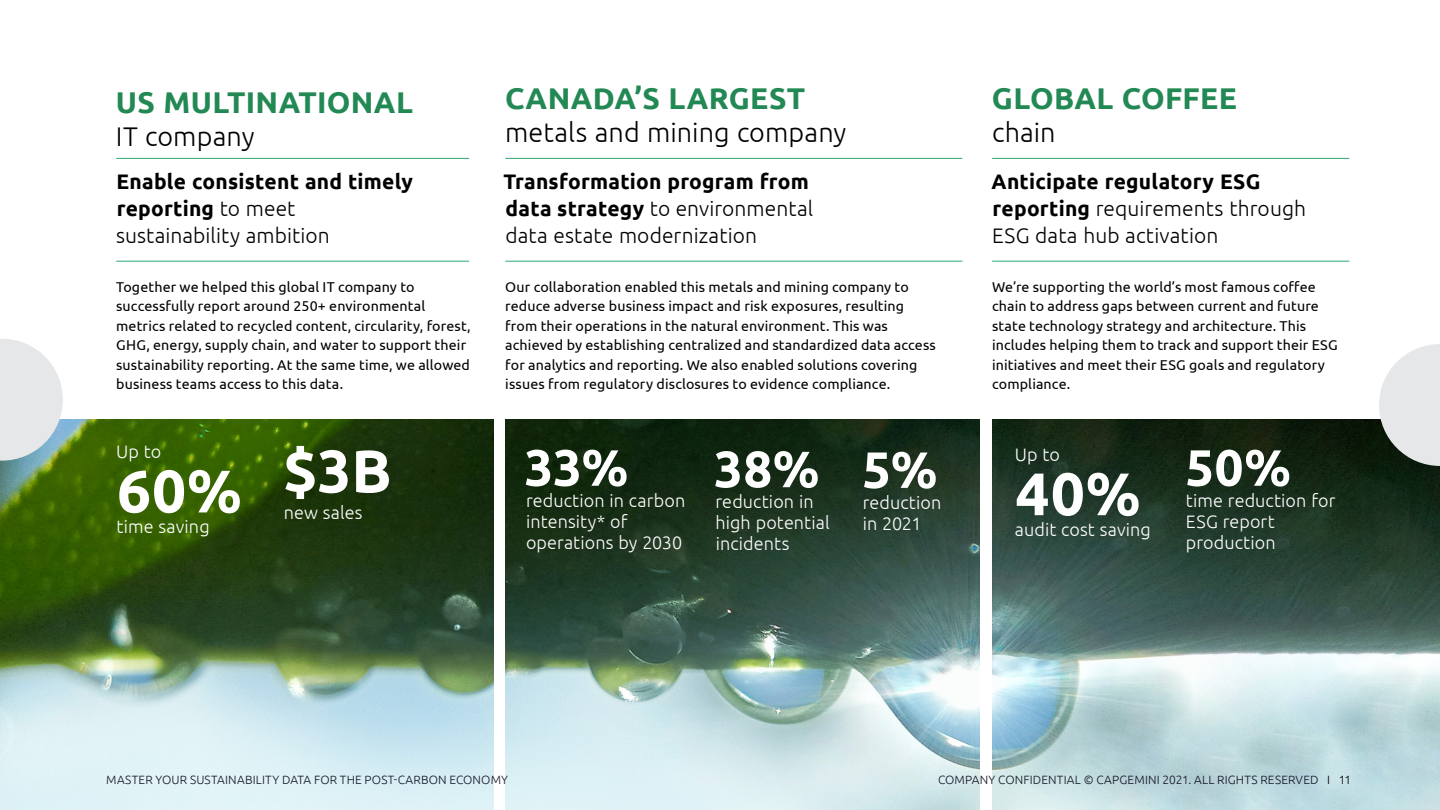
<style>
.page{position:relative;width:1440px;height:810px;background:#fff}
.page>*{position:absolute;margin:0;border:0;box-sizing:border-box;transform-origin:0 0}
.t1{font:700 60px "Ubuntu";color:#fff}
.t2{font:700 51px "Ubuntu";color:#fff}
.t3{font:700 30px "Ubuntu";letter-spacing:.01em;color:#228854}
.t4{font:300 27px "Ubuntu";letter-spacing:.005em;color:#000}
.t5{font:300 21px/27px "Ubuntu";letter-spacing:.005em;color:#000}
.t6{font:700 21px/27px "Ubuntu";letter-spacing:.01em;color:#000}
.t7{font:300 18px/21px "Ubuntu";letter-spacing:.005em;color:#fff}
.t8{font:14.25px/19.5px "Ubuntu";letter-spacing:.01em;color:#000}
.t9{font:300 12px "Ubuntu";letter-spacing:.015em;color:#151625}
.s1{font-weight:300}
.s2{font-weight:700}
.s3{color:#000}
</style>
<div class="page">
<img style="left:0;top:420px;width:493px;height:390px">
<img style="left:505px;top:420px;width:474px;height:390px">
<img style="left:992px;top:420px;width:448px;height:390px">
<hr style="left:116px;top:158px;width:353px;height:1px;background:#2ea873">
<hr style="left:505px;top:158px;width:457px;height:1px;background:#2ea873">
<hr style="left:992px;top:158px;width:357px;height:1px;background:#2ea873">
<hr style="left:116px;top:261px;width:353px;height:1px;background:#2ea873">
<hr style="left:505px;top:261px;width:457px;height:1px;background:#2ea873">
<hr style="left:992px;top:261px;width:357px;height:1px;background:#2ea873">
<svg style="left:0;top:339px;width:63px;height:122px;background:#dde3e4"></svg>
<svg style="left:1379px;top:344px;width:61px;height:122px;background:#d1d3d2"></svg>
<h3 class="t3" style="left:116px;top:84px;width:298px">US MULTINATIONAL</h3>
<h3 class="t4" style="left:116px;top:120px;width:140px">IT company</h3>
<h3 class="t3" style="left:505px;top:80px;width:302px">CANADA’S LARGEST</h3>
<h3 class="t4" style="left:505px;top:116px;width:343px">metals and mining company</h3>
<h3 class="t3" style="left:992px;top:80px;width:247px">GLOBAL COFFEE</h3>
<h3 class="t4" style="left:992px;top:116px;width:65px">chain</h3>
<h3 class="t6" style="left:116px;top:168px;width:298px">Enable consistent and timely reporting <span class="s1">to meet sustainability ambition</span></h3>
<h3 class="t5" style="left:503px;top:168px;width:311px"><span class="s2">Transformation program from data strategy</span> to environmental data estate modernization</h3>
<h3 class="t5" style="left:992px;top:168px;width:316px"><span class="s2">Anticipate regulatory ESG reporting</span> requirements through<br>ESG data hub activation</h3>
<p class="t8" style="left:116px;top:277px;width:356px">Together we helped this global IT company to successfully report around 250+ environmental metrics related to recycled content, circularity, forest, GHG, energy, supply chain, and water to support their sustainability reporting. At the same time, we allowed business teams access to this data.</p>
<p class="t8" style="left:505px;top:277px;width:432px">Our collaboration enabled this metals and mining company to reduce adverse business impact and risk exposures, resulting from their operations in the natural environment. This was achieved by establishing centralized and standardized data access for analytics and reporting. We also enabled solutions covering issues from regulatory disclosures to evidence compliance.</p>
<p class="t8" style="left:992px;top:277px;width:347px">We’re supporting the world’s most famous coffee chain to address gaps between current and future state technology strategy and architecture. This includes helping them to track and support their ESG initiatives and meet their ESG goals and regulatory compliance.</p>
<p class="t7" style="left:116px;top:441px;width:47px">Up to</p>
<h1 class="t1" style="left:117px;top:455px;width:126px">60%</h1>
<p class="t7" style="left:117px;top:516px;width:95px">time saving</p>
<h1 class="t1" style="left:283px;top:435px;width:110px">$3B</h1>
<p class="t7" style="left:284px;top:502px;width:80px">new sales</p>
<h2 class="t2" style="left:524px;top:437px;width:105px">33%</h2>
<p class="t7" style="left:526px;top:489px;width:161px">reduction in carbon intensity* of operations by 2030</p>
<h2 class="t2" style="left:714px;top:438px;width:107px">38%</h2>
<p class="t7" style="left:716px;top:491px;width:115px">reduction in high potential incidents</p>
<h2 class="t2" style="left:862px;top:439px;width:77px">5%</h2>
<p class="t7" style="left:863px;top:492px;width:80px">reduction in 2021</p>
<p class="t7" style="left:1015px;top:444px;width:47px">Up to</p>
<h1 class="t1" style="left:1016px;top:457px;width:127px">40%</h1>
<p class="t7" style="left:1015px;top:519px;width:137px">audit cost saving</p>
<h2 class="t2" style="left:1185px;top:437px;width:107px">50%</h2>
<p class="t7" style="left:1186px;top:489px;width:151px">time reduction for<br>ESG report production</p>
<p class="t9" style="left:106px;top:772px;width:403px">MASTER YOUR SUSTAINABILITY DATA FOR THE POST-CARBON ECONOMY</p>
<p class="t9" style="left:938px;top:772px;width:415px">COMPANY CONFIDENTIAL © CAPGEMINI 2021. ALL RIGHTS RESERVED <span class="s3">I 11</span></p>
</div>
